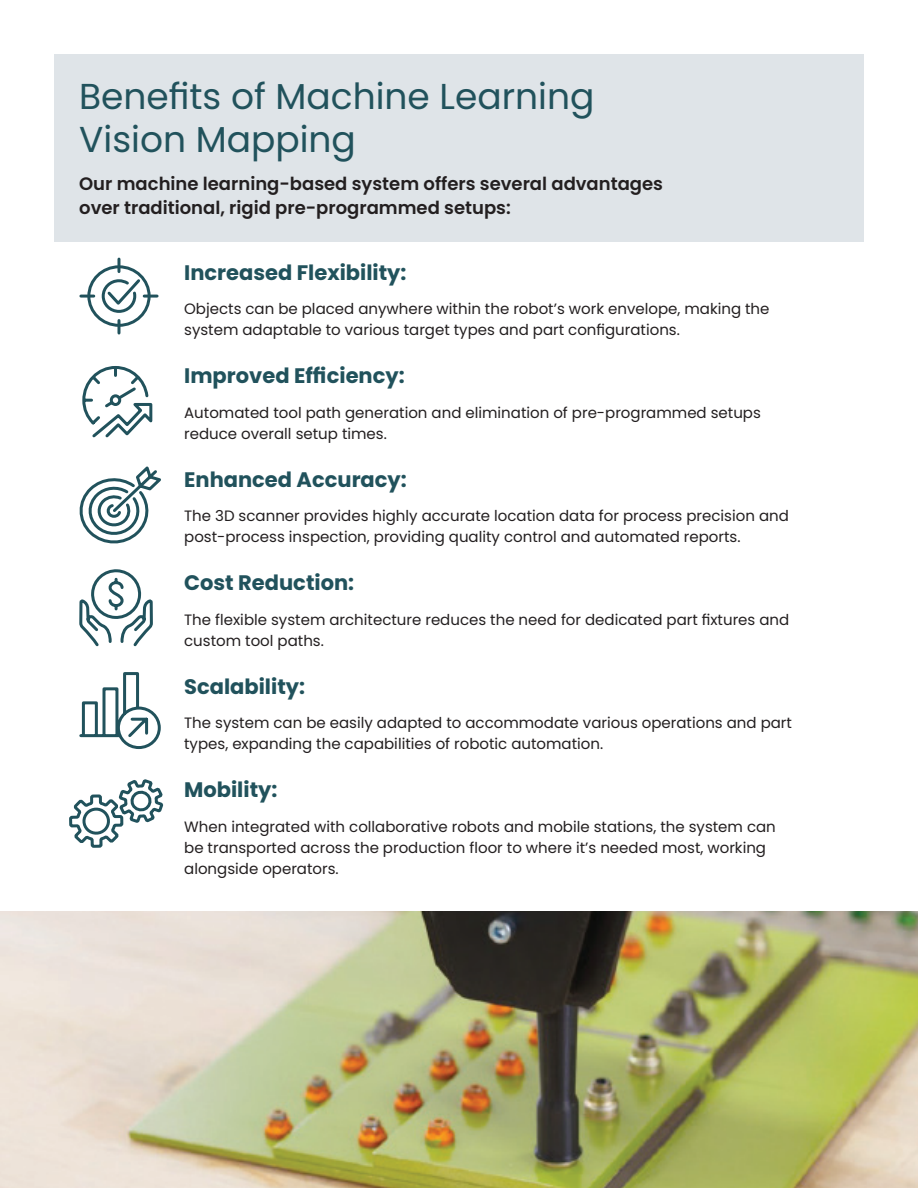
<style>
.page{position:relative;width:918px;height:1188px;background:#fff}
.page>*{position:absolute;margin:0;border:0;box-sizing:border-box;transform-origin:0 0}
.t1{font:36px/43.2px "Poppins";color:#21525c}
.t2{font:700 21px "Poppins";color:#21525c}
.t3{font:600 18px/24px "Poppins";color:#231f20}
.t4{font:15px/21px "Poppins";color:#231f20}
</style>
<div class="page">
<div style="left:54px;top:54px;width:810px;height:188px;background:#dfe4e8"></div>
<img style="left:0;top:912px;width:918px;height:276px">
<svg style="left:69px;top:470px;width:95px;height:370px"></svg>
<svg style="left:77px;top:257px;width:78px;height:931px"></svg>
<h1 class="t1" style="left:79px;top:75px;width:517px">Benefits of Machine Learning<br>Vision Mapping</h1>
<p class="t3" style="left:79px;top:172px;width:585px">Our machine learning-based system offers several advantages over traditional, rigid pre-programmed setups:</p>
<h2 class="t2" style="left:184px;top:260px;width:224px">Increased Flexibility:</h2>
<p class="t4" style="left:184px;top:298px;width:587px">Objects can be placed anywhere within the robot’s work envelope, making the system adaptable to various target types and part configurations.</p>
<h2 class="t2" style="left:184px;top:364px;width:222px">Improved Efficiency:</h2>
<p class="t4" style="left:184px;top:402px;width:578px">Automated tool path generation and elimination of pre-programmed setups reduce overall setup times.</p>
<h2 class="t2" style="left:184px;top:467px;width:224px">Enhanced Accuracy:</h2>
<p class="t4" style="left:184px;top:505px;width:606px">The 3D scanner provides highly accurate location data for process precision and post-process inspection, providing quality control and automated reports.</p>
<h2 class="t2" style="left:184px;top:571px;width:172px">Cost Reduction:</h2>
<p class="t4" style="left:184px;top:609px;width:607px">The flexible system architecture reduces the need for dedicated part fixtures and custom tool paths.</p>
<h2 class="t2" style="left:184px;top:674px;width:122px">Scalability:</h2>
<p class="t4" style="left:184px;top:712px;width:609px">The system can be easily adapted to accommodate various operations and part types, expanding the capabilities of robotic automation.</p>
<h2 class="t2" style="left:184px;top:778px;width:95px">Mobility:</h2>
<p class="t4" style="left:184px;top:816px;width:593px">When integrated with collaborative robots and mobile stations, the system can be transported across the production floor to where it’s needed most, working alongside operators.</p>
</div>
